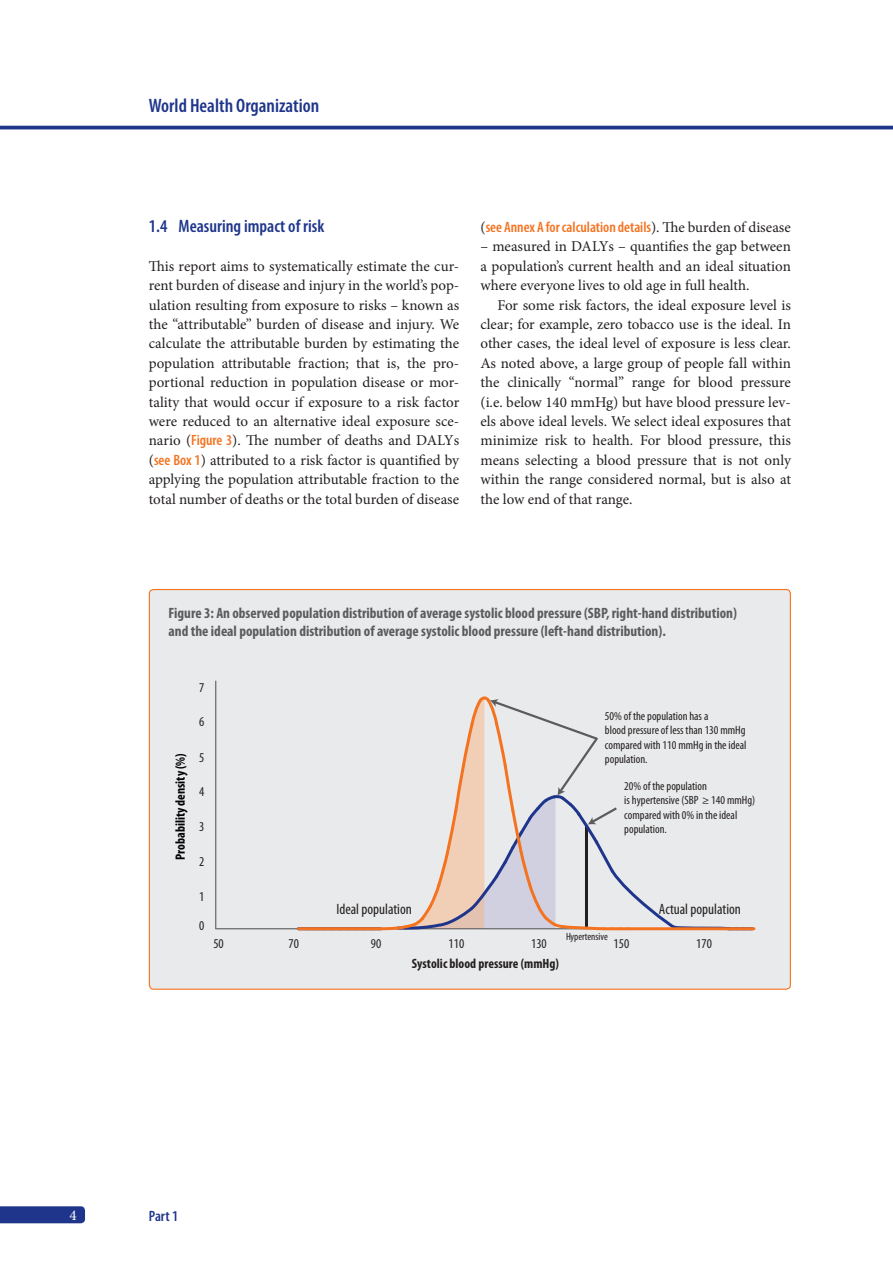
<style>
.page{position:relative;width:893px;height:1263px;background:#fff}
.page>*{position:absolute;margin:0;border:0;box-sizing:border-box;transform-origin:0 0}
.t1{font:600 condensed 19.5px "Myriad Pro";color:#1e358b}
.head_C{font:600 condensed 18px "Myriad Pro";color:#1e358b}
.body_no_indent{font:15px/19.4px "Minion Pro";color:#231f20;text-align:justify}
.body{font:15px/19.4px "Minion Pro";letter-spacing:-.005em;color:#231f20;text-align:justify}
.figuretitle{font:700 condensed 15px/18px "Myriad Pro";color:#5c5c5f}
.body_no_indent-2{font:600 condensed 15px "Myriad Pro";color:#f47321}
.t2{font:condensed 15px "Myriad Pro";color:#231f20}
.t3{font:600 condensed 15px "Myriad Pro";color:#1e358b}
.t4{font:15px "Minion Pro";color:#fff}
.t5{font:700 condensed 13.5px "Myriad Pro";color:#231f20}
.t6{font:condensed 13.5px "Myriad Pro";letter-spacing:.005em;color:#231f20}
.t7{font:700 condensed 13.5px "Myriad Pro";color:#000}
.t8{font:condensed 12px/14.4px "Myriad Pro";color:#231f20}
.t9{font:condensed 10.5px "Myriad Pro";color:#231f20}
.s1{font-family:"Myriad Pro";font-weight:600;font-stretch:condensed;color:#f47321}
.s2{font-family:"Minion Pro";font-weight:400;font-stretch:normal;color:#231f20}
</style>
<div class="page">
<svg style="left:0;top:1206px;width:85px;height:17px"></svg>
<hr style="left:0;top:126px;width:893px;height:3px;background:#1e358b">
<div style="left:149px;top:589px;width:641px;height:400px;background:#e9eaeb;border-radius:4px"></div>
<hr style="left:215px;top:681px;width:1px;height:248px;background:#5c5c5f">
<hr style="left:215px;top:928px;width:538px;height:1px;background:#5c5c5f">
<hr style="left:629px;top:927px;width:125px;height:3px;background:#f47321">
<svg style="left:298px;top:696px;width:455px;height:235px"></svg>
<h1 class="t1" style="left:149px;top:94px;width:172px">World Health Organization</h1>
<p class="head_C" style="left:149px;top:215px;width:177px">1.4 Measuring impact of risk</p>
<p class="body_no_indent" style="left:149px;top:256px;width:312px">This report aims to systematically estimate the cur&shy;rent burden of disease and injury in the world’s pop&shy;ulation resulting from exposure to risks – known as the “attributable” burden of disease and injury. We calculate the attributable burden by estimating the population attributable fraction; that is, the pro&shy;portional reduction in population disease or mor&shy;tality that would occur if exposure to a risk factor were reduced to an alternative ideal exposure sce&shy;nario (<span class="s1">Figure 3</span>). The number of deaths and DALYs (<span class="s1">see Box 1</span>) attributed to a risk factor is quantified by applying the population attributable fraction to the total number of deaths or the total burden of disease</p>
<p class="body_no_indent-2" style="left:480px;top:218px;width:312px"><span class="s2">(</span>see Annex A for calculation details<span class="s2">). The burden of disease</span></p>
<p class="body_no_indent" style="left:480px;top:237px;width:312px">– measured in DALYs – quantifies the gap between a population’s current health and an ideal situation where everyone lives to old age in full health.</p>
<p class="body" style="left:480px;top:295px;width:312px;text-indent:17px">For some risk factors, the ideal exposure level is clear; for example, zero tobacco use is the ideal. In other cases, the ideal level of exposure is less clear.<br>As noted above, a large group of people fall within the clinically “normal” range for blood pressure (i.e. below 140 mmHg) but have blood pressure lev&shy;els above ideal levels. We select ideal exposures that minimize risk to health. For blood pressure, this means selecting a blood pressure that is not only within the range considered normal, but is also at the low end of that range.</p>
<p class="figuretitle" style="left:168px;top:604px;width:570px">Figure 3: An observed population distribution of average systolic blood pressure (SBP, right-hand distribution) and the ideal population distribution of average systolic blood pressure (left-hand distribution).</p>
<p class="t7" style="left:172px;top:860px;width:108px;rotate:-90deg">Probability density (%)</p>
<p class="t6" style="left:199px;top:679px;width:7px">7</p>
<p class="t6" style="left:199px;top:714px;width:7px">6</p>
<p class="t6" style="left:199px;top:749px;width:7px">5</p>
<p class="t6" style="left:199px;top:783px;width:7px">4</p>
<p class="t6" style="left:199px;top:819px;width:7px">3</p>
<p class="t6" style="left:199px;top:853px;width:7px">2</p>
<p class="t6" style="left:199px;top:888px;width:7px">1</p>
<p class="t6" style="left:199px;top:917px;width:7px">0</p>
<p class="t6" style="left:213px;top:935px;width:12px">50</p>
<p class="t8" style="left:605px;top:709px;width:143px">50% of the population has a<br>blood pressure of less than 130 mmHg compared with 110 mmHg in the ideal population.</p>
<p class="t8" style="left:624px;top:778px;width:133px">20% of the population<br>is hypertensive (SBP ≥ 140 mmHg) compared with 0% in the ideal population.</p>
<p class="t2" style="left:336px;top:900px;width:77px">Ideal population</p>
<p class="t2" style="left:659px;top:900px;width:83px">Actual population</p>
<p class="t9" style="left:566px;top:930px;width:43px">Hypertensive</p>
<p class="t6" style="left:288px;top:935px;width:12px">70</p>
<p class="t6" style="left:371px;top:935px;width:12px">90</p>
<p class="t6" style="left:449px;top:935px;width:17px">110</p>
<p class="t6" style="left:531px;top:935px;width:17px">130</p>
<p class="t6" style="left:614px;top:935px;width:17px">150</p>
<p class="t6" style="left:696px;top:935px;width:17px">170</p>
<p class="t5" style="left:412px;top:955px;width:149px">Systolic blood pressure (mmHg)</p>
<p class="t4" style="left:69px;top:1205px;width:9px">4</p>
<p class="t3" style="left:149px;top:1206px;width:31px">Part 1</p>
</div>
